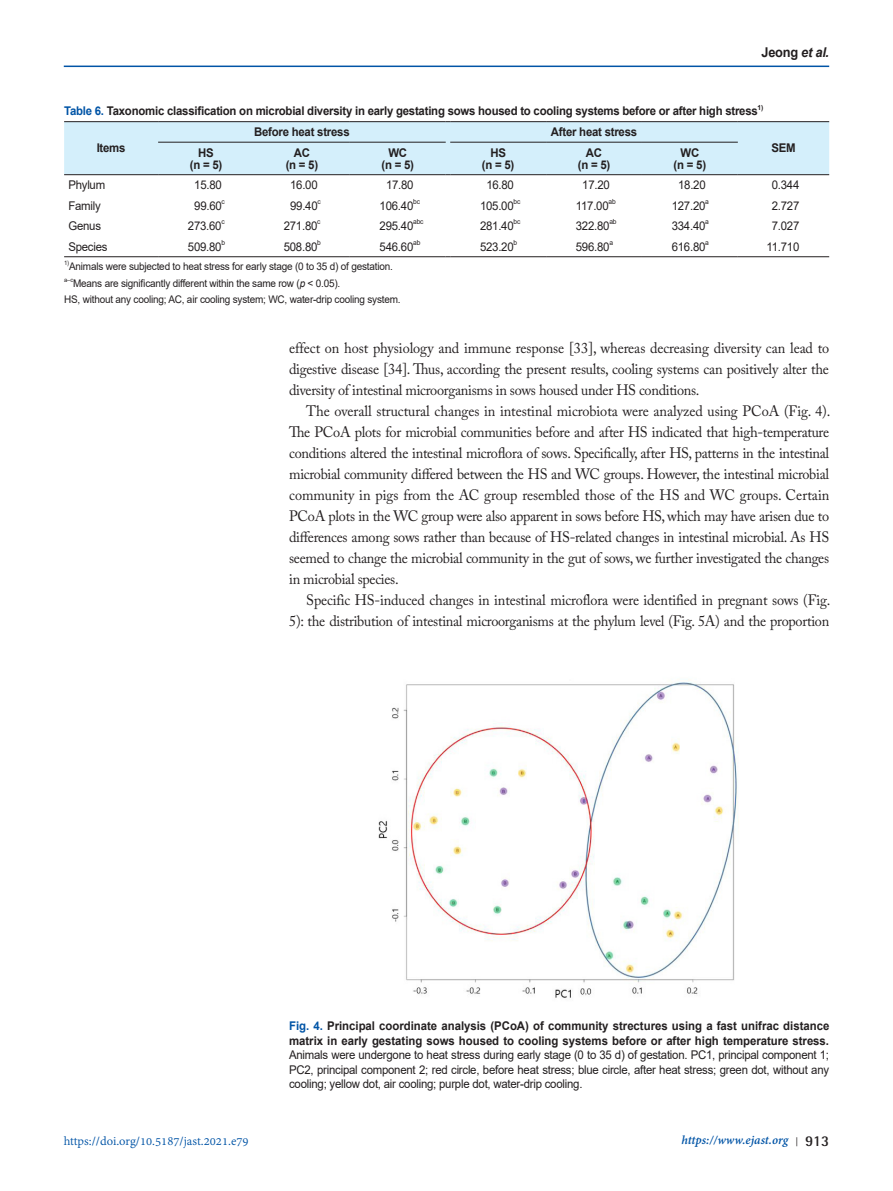
<style>
.page{position:relative;width:893px;height:1191px;background:#fff}
.page>*{position:absolute;margin:0;border:0;box-sizing:border-box;transform-origin:0 0}
.표준{font:15px/21px "Adobe Caslon Pro";letter-spacing:-.02em;color:#231f20;text-align:justify;scale:.95 1}
.t1{font:13.5px "Adobe Devanagari";color:#0154a6}
.t2{font:italic 700 13.5px "Adobe Devanagari";color:#0154a6}
.t3{font:700 13.5px "Arial";letter-spacing:-.02em;color:#231f20;scale:.95 1}
.table_main_text_left{font:12px/14.4px "Arial";letter-spacing:-.02em;color:#231f20;text-align:justify;scale:.95 1}
.table_title{font:700 12px "Arial";letter-spacing:-.02em;color:#231f20;scale:.95 1}
.table_col_head{font:700 12px "Arial";letter-spacing:-.02em;color:#231f20;scale:.95 1}
.table_footnote{font:10.5px "Arial";letter-spacing:-.02em;color:#231f20;scale:.95 1}
.table_main_text_left-2{font:7.05px "Arial";letter-spacing:-.02em;color:#231f20;scale:.95 1}
.table_title-2{font:700 7.05px "Arial";color:#231f20;scale:.95 1}
.table_footnote-2{font:6.15px "Arial";color:#231f20;scale:.95 1}
.s1{font-style:italic}
.s2{color:#0154a6}
.s3{font-weight:700;color:#0154a6}
.s4{font-weight:700}
.s5{font-family:"Shonar Bangla";font-style:normal;font-size:12px;color:#231f20}
.s6{font-family:"Rotis Semi Sans Std";font-style:normal;font-size:15px;color:#231f20}
</style>
<div class="page">
<hr style="left:64px;top:66px;width:765px;height:1px;background:#0154a6">
<hr style="left:64px;top:256px;width:94px;height:1px;background:#231f20">
<hr style="left:158px;top:256px;width:96px;height:1px;background:#231f20">
<hr style="left:254px;top:256px;width:96px;height:1px;background:#231f20">
<hr style="left:350px;top:256px;width:96px;height:1px;background:#231f20">
<hr style="left:450px;top:256px;width:96px;height:1px;background:#231f20">
<hr style="left:546px;top:256px;width:96px;height:1px;background:#231f20">
<hr style="left:642px;top:256px;width:96px;height:1px;background:#231f20">
<hr style="left:738px;top:256px;width:91px;height:1px;background:#231f20">
<svg style="left:64px;top:121px;width:765px;height:54px;background:#cce6f2"></svg>
<hr style="left:450px;top:174px;width:96px;height:1px;background:#231f20">
<hr style="left:546px;top:174px;width:96px;height:1px;background:#231f20">
<hr style="left:642px;top:174px;width:96px;height:1px;background:#231f20">
<hr style="left:738px;top:174px;width:91px;height:1px;background:#231f20">
<img style="left:378px;top:682px;width:361px;height:316px">
<p class="t3" style="left:761px;top:42px;width:73px">Jeong <span class="s1">et al.</span></p>
<p class="table_title" style="left:64px;top:103px;width:732px"><span class="s2">Table 6.</span> Taxonomic classification on microbial diversity in early gestating sows housed to cooling systems before or after high stress</p>
<p class="table_title-2" style="left:757px;top:102px;width:8px">1)</p>
<p class="table_col_head" style="left:97px;top:140px;width:32px">Items</p>
<p class="table_col_head" style="left:254px;top:124px;width:102px">Before heat stress</p>
<p class="table_col_head" style="left:551px;top:124px;width:92px">After heat stress</p>
<p class="table_col_head" style="left:198px;top:144px;width:18px">HS</p>
<p class="table_col_head" style="left:771px;top:140px;width:27px">SEM</p>
<p class="table_col_head" style="left:190px;top:156px;width:36px">(n = 5)</p>
<p class="table_col_head" style="left:490px;top:144px;width:18px">HS</p>
<p class="table_col_head" style="left:482px;top:156px;width:36px">(n = 5)</p>
<p class="table_col_head" style="left:294px;top:144px;width:19px">AC</p>
<p class="table_col_head" style="left:286px;top:156px;width:36px">(n = 5)</p>
<p class="table_col_head" style="left:388px;top:144px;width:21px">WC</p>
<p class="table_col_head" style="left:382px;top:156px;width:36px">(n = 5)</p>
<p class="table_col_head" style="left:586px;top:144px;width:19px">AC</p>
<p class="table_col_head" style="left:578px;top:156px;width:36px">(n = 5)</p>
<p class="table_col_head" style="left:680px;top:144px;width:21px">WC</p>
<p class="table_col_head" style="left:674px;top:156px;width:36px">(n = 5)</p>
<p class="table_main_text_left" style="left:68px;top:178px;width:40px">Phylum</p>
<p class="table_main_text_left" style="left:194px;top:178px;width:31px">15.80</p>
<p class="table_main_text_left" style="left:290px;top:178px;width:31px">16.00</p>
<p class="table_main_text_left" style="left:386px;top:178px;width:31px">17.80</p>
<p class="table_main_text_left" style="left:486px;top:178px;width:31px">16.80</p>
<p class="table_main_text_left" style="left:582px;top:178px;width:31px">17.20</p>
<p class="table_main_text_left" style="left:678px;top:178px;width:31px">18.20</p>
<p class="table_main_text_left" style="left:772px;top:178px;width:31px">0.344</p>
<p class="table_main_text_left" style="left:68px;top:198px;width:36px">Family</p>
<p class="table_main_text_left" style="left:194px;top:198px;width:31px">99.60</p>
<p class="table_main_text_left-2" style="left:222px;top:197px;width:5px">c</p>
<p class="table_main_text_left" style="left:290px;top:198px;width:31px">99.40</p>
<p class="table_main_text_left-2" style="left:317px;top:197px;width:5px">c</p>
<p class="table_main_text_left" style="left:380px;top:198px;width:37px">106.40</p>
<p class="table_main_text_left-2" style="left:413px;top:197px;width:9px">bc</p>
<p class="table_main_text_left" style="left:480px;top:198px;width:37px">105.00</p>
<p class="table_main_text_left-2" style="left:513px;top:197px;width:9px">bc</p>
<p class="table_main_text_left" style="left:576px;top:198px;width:36px">117.00</p>
<p class="table_main_text_left-2" style="left:608px;top:197px;width:9px">ab</p>
<p class="table_main_text_left" style="left:672px;top:198px;width:37px">127.20</p>
<p class="table_main_text_left-2" style="left:705px;top:197px;width:5px">a</p>
<p class="table_main_text_left" style="left:772px;top:198px;width:31px">2.727</p>
<p class="table_main_text_left" style="left:68px;top:219px;width:36px">Genus</p>
<p class="table_main_text_left" style="left:188px;top:219px;width:37px">273.60</p>
<p class="table_main_text_left-2" style="left:221px;top:217px;width:5px">c</p>
<p class="table_main_text_left" style="left:284px;top:219px;width:37px">271.80</p>
<p class="table_main_text_left-2" style="left:317px;top:217px;width:5px">c</p>
<p class="table_main_text_left" style="left:380px;top:219px;width:37px">295.40</p>
<p class="table_main_text_left-2" style="left:413px;top:217px;width:12px">abc</p>
<p class="table_main_text_left" style="left:480px;top:219px;width:37px">281.40</p>
<p class="table_main_text_left-2" style="left:513px;top:217px;width:9px">bc</p>
<p class="table_main_text_left" style="left:576px;top:219px;width:37px">322.80</p>
<p class="table_main_text_left-2" style="left:609px;top:217px;width:9px">ab</p>
<p class="table_main_text_left" style="left:672px;top:219px;width:37px">334.40</p>
<p class="table_main_text_left-2" style="left:705px;top:217px;width:5px">a</p>
<p class="table_main_text_left" style="left:772px;top:219px;width:31px">7.027</p>
<p class="table_main_text_left" style="left:68px;top:239px;width:43px">Species</p>
<p class="table_main_text_left" style="left:188px;top:239px;width:37px">509.80</p>
<p class="table_main_text_left-2" style="left:221px;top:238px;width:5px">b</p>
<p class="table_main_text_left" style="left:284px;top:239px;width:37px">508.80</p>
<p class="table_main_text_left-2" style="left:317px;top:238px;width:5px">b</p>
<p class="table_main_text_left" style="left:380px;top:239px;width:37px">546.60</p>
<p class="table_main_text_left-2" style="left:413px;top:238px;width:9px">ab</p>
<p class="table_main_text_left" style="left:480px;top:239px;width:37px">523.20</p>
<p class="table_main_text_left-2" style="left:513px;top:238px;width:5px">b</p>
<p class="table_main_text_left" style="left:576px;top:239px;width:37px">596.80</p>
<p class="table_main_text_left-2" style="left:609px;top:238px;width:5px">a</p>
<p class="table_main_text_left" style="left:672px;top:239px;width:37px">616.80</p>
<p class="table_main_text_left-2" style="left:705px;top:238px;width:5px">a</p>
<p class="table_main_text_left" style="left:766px;top:239px;width:36px">11.710</p>
<p class="table_footnote-2" style="left:64px;top:259px;width:7px">1)</p>
<p class="table_footnote" style="left:69px;top:259px;width:342px">Animals were subjected to heat stress for early stage (0 to 35 d) of gestation.</p>
<p class="table_footnote-2" style="left:64px;top:275px;width:11px">a–c</p>
<p class="table_footnote" style="left:73px;top:276px;width:283px">Means are significantly different within the same row (<span class="s1">p</span> &lt; 0.05).</p>
<p class="table_footnote" style="left:64px;top:292px;width:356px">HS, without any cooling; AC, air cooling system; WC, water-drip cooling system.</p>
<p class="표준" style="left:289px;top:337px;width:570px">effect on host physiology and immune response [33], whereas decreasing diversity can lead to digestive disease [34]. Thus, according the present results, cooling systems can positively alter the diversity of intestinal microorganisms in sows housed under HS conditions.</p>
<p class="표준" style="left:289px;top:400px;width:571px;text-indent:17px">The overall structural changes in intestinal microbiota were analyzed using PCoA (Fig. 4).<br>The PCoA plots for microbial communities before and after HS indicated that high-temperature conditions altered the intestinal microflora of sows. Specifically, after HS, patterns in the intestinal microbial community differed between the HS and WC groups. However, the intestinal microbial community in pigs from the AC group resembled those of the HS and WC groups. Certain PCoA plots in the WC group were also apparent in sows before HS, which may have arisen due to differences among sows rather than because of HS-related changes in intestinal microbial. As HS seemed to change the microbial community in the gut of sows, we further investigated the changes in microbial species.</p>
<p class="표준" style="left:289px;top:589px;width:571px;text-align:right">Specific HS-induced changes in intestinal microflora were identified in pregnant sows (Fig.<br>5): the distribution of intestinal microorganisms at the phylum level (Fig. 5A) and the proportion</p>
<p class="table_main_text_left" style="left:289px;top:1018px;width:570px"><span class="s3">Fig. 4.</span> <span class="s4">Principal coordinate analysis (PCoA) of community strectures using a fast unifrac distance matrix in early gestating sows housed to cooling systems before or after high temperature stress.<br></span>Animals were undergone to heat stress during early stage (0 to 35 d) of gestation. PC1, principal component 1; PC2, principal component 2; red circle, before heat stress; blue circle, after heat stress; green dot, without any cooling; yellow dot, air cooling; purple dot, water-drip cooling.</p>
<p class="t1" style="left:64px;top:1133px;width:186px">https://doi.org/10.5187/jast.2021.e79</p>
<p class="t2" style="left:681px;top:1132px;width:149px">https://www.ejast.org <span class="s5">|</span> <span class="s6">913</span></p>
</div>
